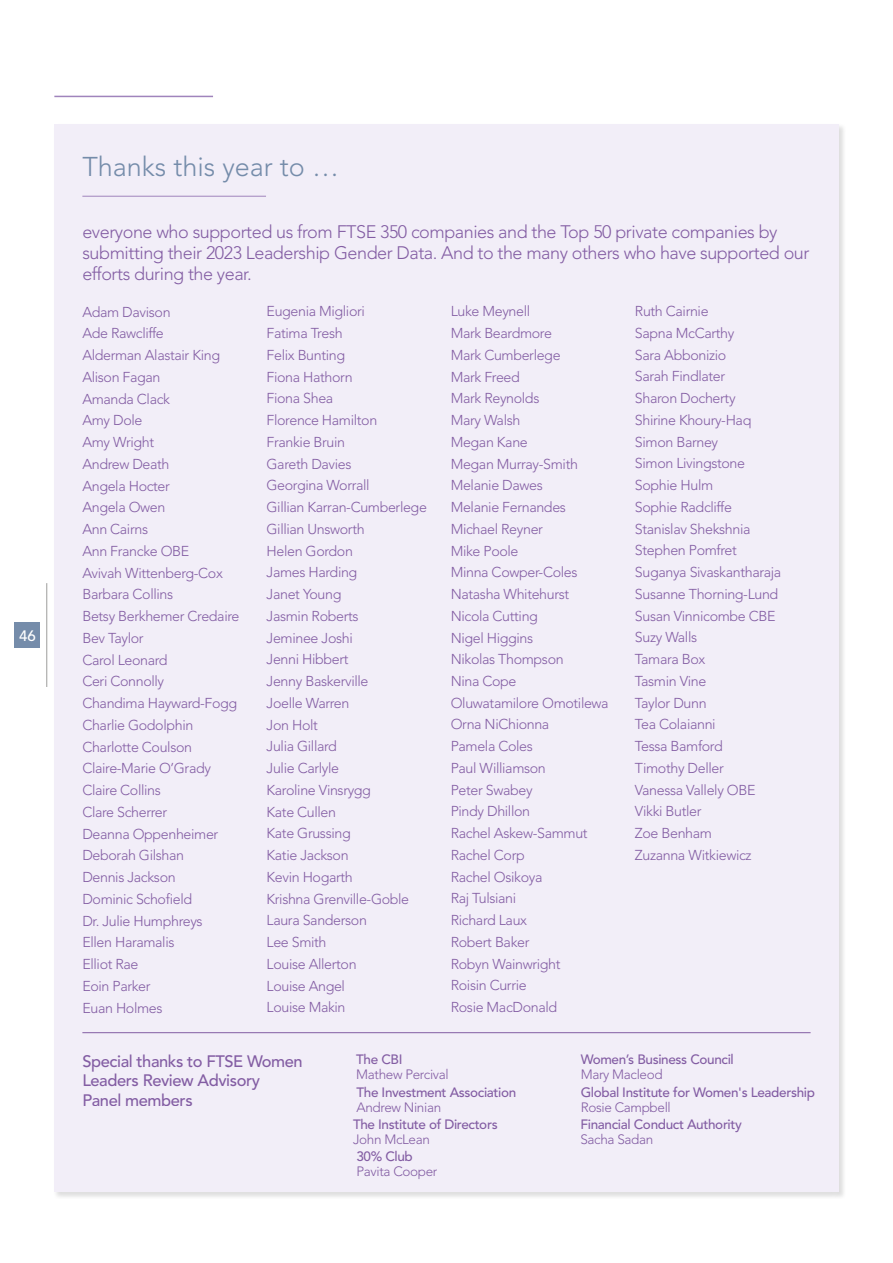
<style>
.page{position:relative;width:893px;height:1263px;background:#fff}
.page>*{position:absolute;margin:0;border:0;box-sizing:border-box;transform-origin:0 0}
.t1{font:300 27px "Avenir LT Std";color:#758caa}
.t2{font:300 18px/21px "Avenir LT Std";letter-spacing:-.025em;color:#835da3}
.t3{font:500 16.5px/19.5px "Avenir LT Std";letter-spacing:-.025em;color:#835da3}
.t4{font:500 15px "Avenir LT Std";color:#fff}
.t5{font:300 14.25px/21.8px "Avenir LT Std";letter-spacing:-.025em;color:#835da3}
.t6{font:500 13.5px "Avenir LT Std";letter-spacing:-.025em;color:#835da3}
.t7{font:300 13.5px "Avenir LT Std";letter-spacing:-.025em;color:#835da3}
</style>
<div class="page">
<div style="left:54px;top:124px;width:785px;height:1068px;background:#f2eef8"></div>
<div style="left:15px;top:622px;width:25px;height:26px;background:#758caa"></div>
<hr style="left:46px;top:583px;width:1px;height:104px;background:#9d9d9c">
<hr style="left:82px;top:196px;width:184px;height:1px;background:#a084bc">
<hr style="left:54px;top:96px;width:159px;height:1px;background:#a084bc">
<hr style="left:82px;top:1032px;width:729px;height:1px;background:#835da3">
<p class="t4" style="left:19px;top:627px;width:18px">46</p>
<h1 class="t1" style="left:82px;top:151px;width:258px">Thanks this year to …</h1>
<p class="t2" style="left:82px;top:221px;width:729px">everyone who supported us from FTSE 350 companies and the Top 50 private companies by submitting their 2023 Leadership Gender Data. And to the many others who have supported our efforts during the year.</p>
<p class="t5" style="left:82px;top:301px;width:159px">Adam Davison<br>Ade Rawcliffe<br>Alderman Alastair King<br>Alison Fagan<br>Amanda Clack<br>Amy Dole<br>Amy Wright<br>Andrew Death<br>Angela Hocter<br>Angela Owen<br>Ann Cairns<br>Ann Francke OBE<br>Avivah Wittenberg-Cox<br>Barbara Collins<br>Betsy Berkhemer Credaire<br>Bev Taylor<br>Carol Leonard<br>Ceri Connolly<br>Chandima Hayward-Fogg<br>Charlie Godolphin<br>Charlotte Coulson<br>Claire-Marie O’Grady<br>Claire Collins<br>Clare Scherrer<br>Deanna Oppenheimer<br>Deborah Gilshan<br>Dennis Jackson<br>Dominic Schofield<br>Dr. Julie Humphreys<br>Ellen Haramalis<br>Elliot Rae<br>Eoin Parker<br>Euan Holmes</p>
<p class="t5" style="left:267px;top:301px;width:162px">Eugenia Migliori<br>Fatima Tresh<br>Felix Bunting<br>Fiona Hathorn<br>Fiona Shea<br>Florence Hamilton<br>Frankie Bruin<br>Gareth Davies<br>Georgina Worrall<br>Gillian Karran-Cumberlege<br>Gillian Unsworth<br>Helen Gordon<br>James Harding<br>Janet Young<br>Jasmin Roberts<br>Jeminee Joshi<br>Jenni Hibbert<br>Jenny Baskerville<br>Joelle Warren<br>Jon Holt<br>Julia Gillard<br>Julie Carlyle<br>Karoline Vinsrygg<br>Kate Cullen<br>Kate Grussing<br>Katie Jackson<br>Kevin Hogarth<br>Krishna Grenville-Goble<br>Laura Sanderson<br>Lee Smith<br>Louise Allerton<br>Louise Angel<br>Louise Makin</p>
<p class="t5" style="left:451px;top:301px;width:159px">Luke Meynell<br>Mark Beardmore<br>Mark Cumberlege<br>Mark Freed<br>Mark Reynolds<br>Mary Walsh<br>Megan Kane<br>Megan Murray-Smith<br>Melanie Dawes<br>Melanie Fernandes<br>Michael Reyner<br>Mike Poole<br>Minna Cowper-Coles<br>Natasha Whitehurst<br>Nicola Cutting<br>Nigel Higgins<br>Nikolas Thompson<br>Nina Cope<br>Oluwatamilore Omotilewa<br>Orna NiChionna<br>Pamela Coles<br>Paul Williamson<br>Peter Swabey<br>Pindy Dhillon<br>Rachel Askew-Sammut<br>Rachel Corp<br>Rachel Osikoya<br>Raj Tulsiani<br>Richard Laux<br>Robert Baker<br>Robyn Wainwright<br>Roisin Currie<br>Rosie MacDonald</p>
<p class="t5" style="left:635px;top:300px;width:148px">Ruth Cairnie<br>Sapna McCarthy<br>Sara Abbonizio<br>Sarah Findlater<br>Sharon Docherty<br>Shirine Khoury-Haq<br>Simon Barney<br>Simon Livingstone<br>Sophie Hulm<br>Sophie Radcliffe<br>Stanislav Shekshnia<br>Stephen Pomfret<br>Suganya Sivaskantharaja<br>Susanne Thorning-Lund<br>Susan Vinnicombe CBE<br>Suzy Walls<br>Tamara Box<br>Tasmin Vine<br>Taylor Dunn<br>Tea Colaianni<br>Tessa Bamford<br>Timothy Deller<br>Vanessa Vallely OBE<br>Vikki Butler<br>Zoe Benham<br>Zuzanna Witkiewicz</p>
<p class="t3" style="left:82px;top:1051px;width:222px">Special thanks to FTSE Women<br>Leaders Review Advisory<br>Panel members</p>
<p class="t6" style="left:356px;top:1052px;width:48px">The CBI</p>
<p class="t7" style="left:356px;top:1067px;width:94px">Mathew Percival</p>
<p class="t6" style="left:356px;top:1084px;width:161px">The Investment Association</p>
<p class="t7" style="left:356px;top:1099px;width:86px">Andrew Ninian</p>
<p class="t6" style="left:353px;top:1116px;width:146px">The Institute of Directors</p>
<p class="t7" style="left:353px;top:1131px;width:78px">John McLean</p>
<p class="t6" style="left:356px;top:1148px;width:58px">30% Club</p>
<p class="t7" style="left:356px;top:1163px;width:83px">Pavita Cooper</p>
<p class="t6" style="left:581px;top:1052px;width:155px">Women’s Business Council</p>
<p class="t7" style="left:581px;top:1067px;width:84px">Mary Macleod</p>
<p class="t6" style="left:581px;top:1084px;width:236px">Global Institute for Women's Leadership</p>
<p class="t7" style="left:581px;top:1099px;width:92px">Rosie Campbell</p>
<p class="t6" style="left:580px;top:1116px;width:163px">Financial Conduct Authority</p>
<p class="t7" style="left:580px;top:1131px;width:74px">Sacha Sadan</p>
</div>
